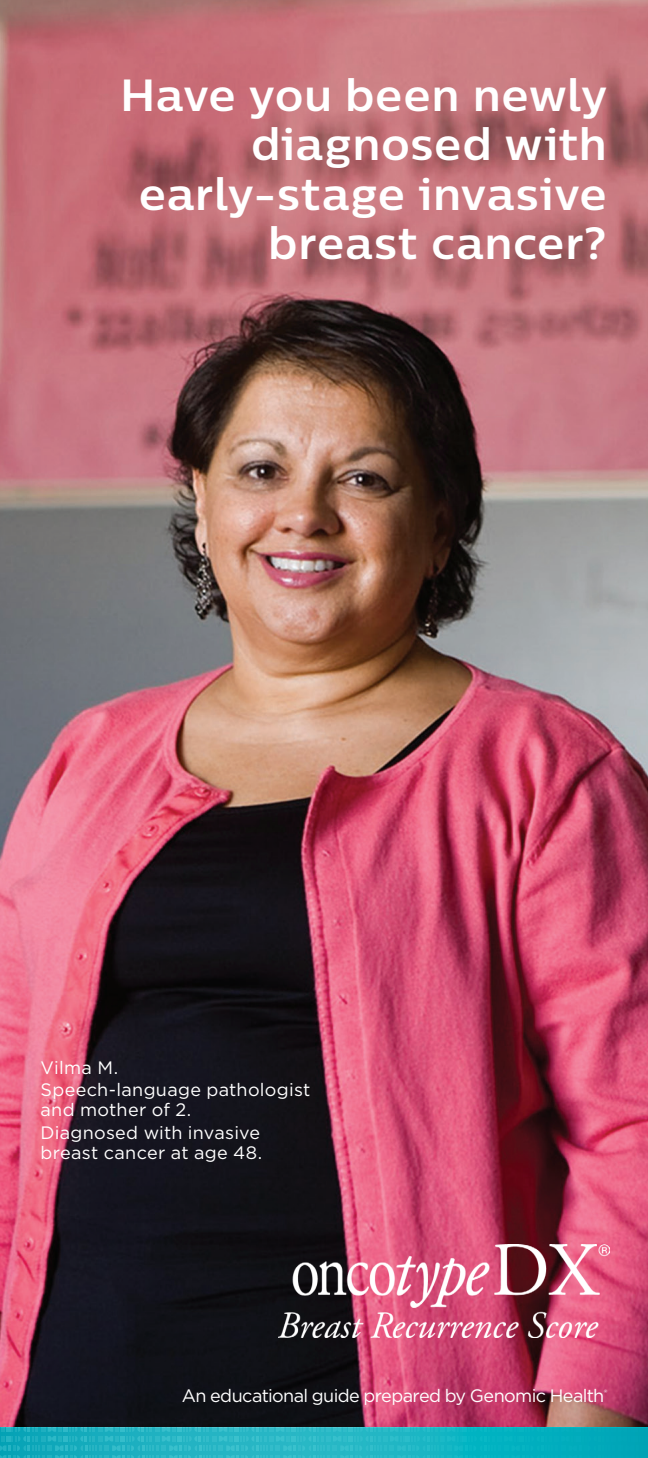
<style>
.page{position:relative;width:648px;height:1458px;background:#fff}
.page>*{position:absolute;margin:0;border:0;box-sizing:border-box;transform-origin:0 0}
.Patient_Info_Heading{font:700 45px/49.5px "Centrale Sans";letter-spacing:-.005em;color:#fff;text-align:right}
.Patient_Info{font:18px/20.2px "Gotham";letter-spacing:.015em;color:#fff}
.Resources_PMS_144{font:18px "Gotham";letter-spacing:-.03em;color:#fff}
</style>
<div class="page">
<img style="left:0;top:0;width:648px;height:1428px">
<svg style="left:0;top:1428px;width:648px;height:30px;background:#19b2c2"></svg>
<img style="left:279px;top:1245px;width:331px;height:92px">
<p class="Patient_Info_Heading" style="left:120px;top:69px;width:489px">Have you been newly diagnosed with early-stage invasive breast cancer?</p>
<p class="Patient_Info" style="left:40px;top:1057px;width:79px">Vilma M.</p>
<p class="Patient_Info" style="left:40px;top:1079px;width:272px">Speech-language pathologist and mother of 2.</p>
<p class="Patient_Info" style="left:40px;top:1122px;width:223px">Diagnosed with invasive breast cancer at age 48.</p>
<p class="Resources_PMS_144" style="left:182px;top:1384px;width:427px">An educational guide prepared by Genomic Health<sup>®</sup></p>
</div>
